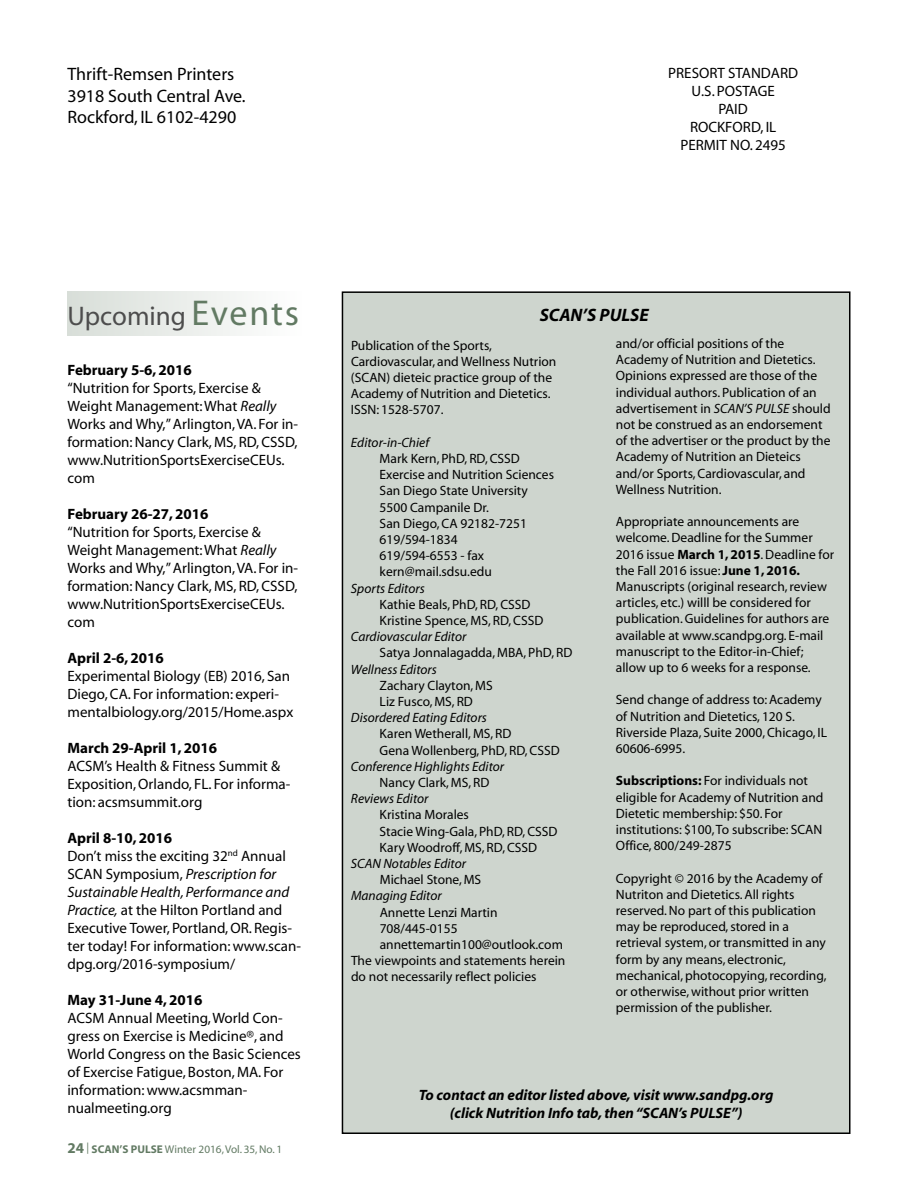
<style>
.page{position:relative;width:918px;height:1188px;background:#fff}
.page>*{position:absolute;margin:0;border:0;box-sizing:border-box;transform-origin:0 0}
.t1{font:27px "Myriad";color:#4d4d4d}
.t2{font:18px/21.6px "Myriad";color:#000}
.t3{font:italic 700 18px "Myriad";color:#000}
.t4{font:15px/18px "Myriad";color:#000}
.t5{font:italic 700 15px/18px "Myriad";color:#000;text-align:center}
.t6{font:700 15px "Myriad";color:#000}
.t7{font:13.5px/16.2px "Myriad";color:#000}
.t8{font:italic 13.5px "Myriad";color:#000}
.t9{font:11.25px "Myriad";color:#627a63}
.s1{font-size:36px;color:#627a63}
.s2{font-style:italic}
.s3{font-weight:700}
.s4{font-weight:700;font-size:15px}
</style>
<div class="page">
<div style="left:342px;top:292px;width:508px;height:841px;background:#ced5ce"></div>
<div style="left:68px;top:292px;width:234px;height:44px;background:linear-gradient(to right,#d8ded8,#fefefe)"></div>
<h2 class="t2" style="left:67px;top:65px;width:180px">Thrift-Remsen Printers<br>3918 South Central Ave.<br>Rockford, IL 6102-4290</h2>
<p class="t4" style="left:668px;top:65px;width:131px;text-align:center">PRESORT STANDARD<br>U.S. POSTAGE<br>PAID<br>ROCKFORD, IL<br>PERMIT NO. 2495</p>
<h1 class="t1" style="left:68px;top:306px;width:233px">Upcoming <span class="s1">Events</span></h1>
<p class="t6" style="left:68px;top:364px;width:126px">February 5-6, 2016</p>
<p class="t4" style="left:68px;top:380px;width:232px">“Nutrition for Sports, Exercise &amp;<br>Weight Management:What <span class="s2">Really<br></span>Works and Why,”Arlington,VA. For in&shy;formation:Nancy Clark, MS, RD,CSSD, www.NutritionSportsExerciseCEUs. com</p>
<p class="t6" style="left:68px;top:508px;width:142px">February 26-27, 2016</p>
<p class="t4" style="left:68px;top:524px;width:232px">“Nutrition for Sports, Exercise &amp;<br>Weight Management:What <span class="s2">Really<br></span>Works and Why,”Arlington,VA. For in&shy;formation:Nancy Clark, MS, RD,CSSD, www.NutritionSportsExerciseCEUs. com</p>
<p class="t6" style="left:68px;top:652px;width:98px">April 2-6, 2016</p>
<p class="t4" style="left:68px;top:668px;width:227px">Experimental Biology (EB) 2016, San<br>Diego,CA. For information: experi&shy;mentalbiology.org/2015/Home.aspx</p>
<p class="t6" style="left:68px;top:742px;width:151px">March 29-April 1, 2016</p>
<p class="t4" style="left:68px;top:758px;width:224px">ACSM’s Health &amp; Fitness Summit &amp;<br>Exposition,Orlando, FL. For informa&shy;tion: acsmsummit.org</p>
<p class="t4" style="left:67px;top:830px;width:235px"><span class="s3">April 8-10, 2016<br></span>Don’t miss the exciting 32<sup>nd</sup> Annual SCAN Symposium, <span class="s2">Prescription for Sustainable Health,Performance and Practice,</span> at the Hilton Portland and Executive Tower, Portland,OR. Regis&shy;ter today! For information:www.scan&shy;dpg.org/2016-symposium/</p>
<p class="t6" style="left:68px;top:994px;width:137px">May 31-June 4, 2016</p>
<p class="t4" style="left:67px;top:1010px;width:235px">ACSM Annual Meeting,World Con&shy;gress on Exercise is Medicine®, and<br>World Congress on the Basic Sciences of Exercise Fatigue, Boston, MA. For information:www.acsmman&shy;nualmeeting.org</p>
<p class="t9" style="left:68px;top:1145px;width:216px"><span class="s4">24</span> | <span class="s3">SCAN’S PULSE</span> Winter 2016,Vol. 35,No. 1</p>
<h2 class="t3" style="left:540px;top:309px;width:111px">SCAN’S PULSE</h2>
<p class="t7" style="left:351px;top:338px;width:207px">Publication of the Sports,<br>Cardiovascular, and Wellness Nutrion (SCAN) dieteic practice group of the<br>Academy of Nutrition and Dietetics.<br>ISSN: 1528-5707.</p>
<p class="t8" style="left:351px;top:437px;width:80px">Editor-in-Chief</p>
<p class="t7" style="left:380px;top:452px;width:176px">Mark Kern, PhD, RD,CSSD<br>Exercise and Nutrition Sciences<br>San Diego State University<br>5500 Campanile Dr.<br>San Diego,CA 92182-7251<br>619/594-1834<br>619/594-6553 - fax kern@mail.sdsu.edu</p>
<p class="t8" style="left:351px;top:583px;width:75px">Sports Editors</p>
<p class="t7" style="left:380px;top:597px;width:165px">Kathie Beals, PhD, RD,CSSD<br>Kristine Spence, MS, RD,CSSD</p>
<p class="t8" style="left:351px;top:632px;width:117px">Cardiovascular Editor</p>
<p class="t7" style="left:380px;top:646px;width:194px">Satya Jonnalagadda, MBA, PhD, RD</p>
<p class="t8" style="left:351px;top:664px;width:87px">Wellness Editors</p>
<p class="t7" style="left:380px;top:678px;width:115px">Zachary Clayton, MS<br>Liz Fusco, MS, RD</p>
<p class="t8" style="left:351px;top:713px;width:138px">Disordered Eating Editors</p>
<p class="t7" style="left:380px;top:727px;width:182px">Karen Wetherall, MS, RD<br>Gena Wollenberg, PhD, RD,CSSD</p>
<p class="t8" style="left:351px;top:761px;width:155px">Conference Highlights Editor</p>
<p class="t7" style="left:380px;top:776px;width:111px">Nancy Clark, MS, RD</p>
<p class="t8" style="left:351px;top:794px;width:79px">Reviews Editor</p>
<p class="t7" style="left:380px;top:808px;width:179px">Kristina Morales<br>Stacie Wing-Gala, PhD, RD,CSSD<br>Kary Woodroff, MS, RD,CSSD</p>
<p class="t8" style="left:351px;top:858px;width:117px">SCAN Notables Editor</p>
<p class="t7" style="left:380px;top:873px;width:103px">Michael Stone, MS</p>
<p class="t8" style="left:351px;top:891px;width:92px">Managing Editor</p>
<p class="t7" style="left:380px;top:905px;width:119px">Annette Lenzi Martin</p>
<p class="t7" style="left:380px;top:921px;width:80px">708/445-0155</p>
<p class="t7" style="left:380px;top:938px;width:185px">annettemartin100@outlook.com</p>
<p class="t7" style="left:351px;top:954px;width:216px">The viewpoints and statements herein</p>
<p class="t7" style="left:351px;top:970px;width:187px">do not necessarily reflect policies</p>
<p class="t7" style="left:616px;top:337px;width:216px">and/or official positions of the Academy of Nutrition and Dietetics.<br>Opinions expressed are those of the individual authors. Publication of an advertisement in <span class="s2">SCAN’S PULSE</span> should not be construed as an endorsement of the advertiser or the product by the Academy of Nutrition an Dieteics and/or Sports,Cardiovascular, and Wellness Nutrition.</p>
<p class="t7" style="left:616px;top:515px;width:220px">Appropriate announcements are welcome.Deadline for the Summer 2016 issue <span class="s3">March 1, 2015</span>.Deadline for the Fall 2016 issue: <span class="s3">June 1, 2016.<br></span>Manuscripts (original research,review articles, etc.) willl be considered for publication.Guidelines for authors are available at www.scandpg.org. E-mail manuscript to the Editor-in-Chief; allow up to 6 weeks for a response.</p>
<p class="t7" style="left:616px;top:693px;width:213px">Send change of address to:Academy of Nutrition and Dietetics, 120 S.<br>Riverside Plaza, Suite 2000,Chicago, IL<br>60606-6995.</p>
<p class="t7" style="left:616px;top:774px;width:209px"><span class="s3">Subscriptions:</span> For individuals not eligible for Academy of Nutrition and Dietetic membership: $50. For institutions: $100,To subscribe: SCAN Office, 800/249-2875</p>
<p class="t7" style="left:616px;top:871px;width:212px">Copyright © 2016 by the Academy of Nutriton and Dietetics.All rights reserved.No part of this publication may be reproduced,stored in a retrieval system, or transmitted in any form by any means, electronic, mechanical, photocopying,recording, or otherwise,without prior written permission of the publisher.</p>
<p class="t5" style="left:419px;top:1088px;width:356px">To contact an editor listed above, visit www.sandpg.org (click Nutrition Info tab,then“SCAN’s PULSE”)</p>
</div>
